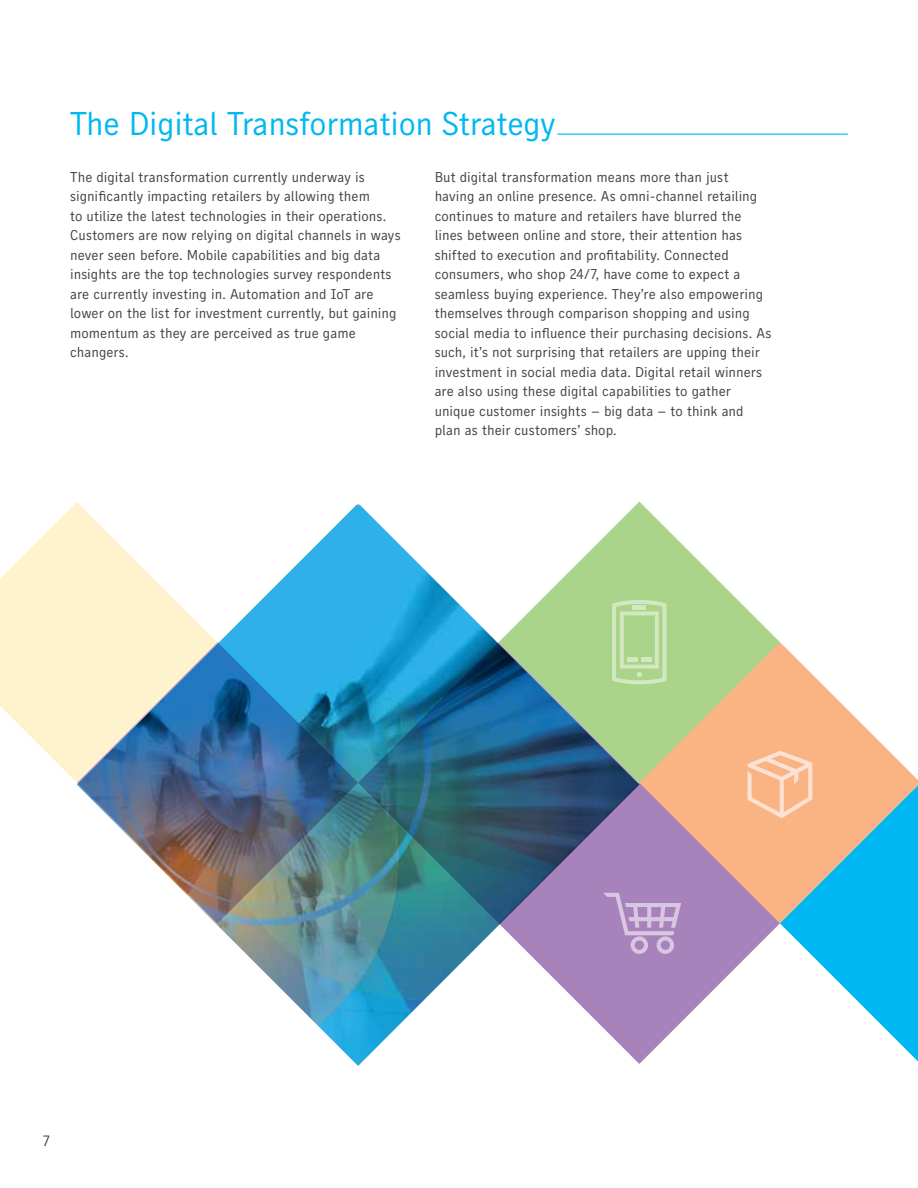
<style>
.page{position:relative;width:918px;height:1188px;background:#fff}
.page>*{position:absolute;margin:0;border:0;box-sizing:border-box;transform-origin:0 0}
.t1{font:33px "Skopex Gothic";letter-spacing:-.01em;color:#00b7f1}
.t2{font:15px "Skopex Gothic";color:#414042}
.t3{font:14.25px/19.5px "Skopex Gothic";color:#414042}
</style>
<div class="page">
<hr style="left:557px;top:134px;width:291px;height:1px;background:#00b7f1">
<svg style="left:638px;top:502px;width:142px;height:140px"></svg>
<svg style="left:639px;top:923px;width:108px;height:141px;fill:#a782bb"></svg>
<svg style="left:639px;top:642px;width:250px;height:281px;background:#dbbba0"></svg>
<svg style="left:0;top:502px;width:78px;height:281px;fill:#fff3cf"></svg>
<img style="left:77px;top:503px;width:562px;height:563px">
<svg style="left:612px;top:600px;width:55px;height:84px;background:#b9db9f"></svg>
<hr style="left:633px;top:606px;width:13px;height:4px;background:#d3e8c1">
<hr style="left:627px;top:657px;width:11px;height:4px;background:#d3e8c1">
<hr style="left:641px;top:657px;width:10px;height:4px;background:#d3e8c1">
<svg style="left:603px;top:893px;width:78px;height:61px;background:#b696c6"></svg>
<svg style="left:747px;top:751px;width:171px;height:310px"></svg>
<h1 class="t1" style="left:70px;top:103px;width:487px">The Digital Transformation Strategy</h1>
<p class="t3" style="left:70px;top:167px;width:332px">The digital transformation currently underway is significantly impacting retailers by allowing them<br>to utilize the latest technologies in their operations.<br>Customers are now relying on digital channels in ways never seen before. Mobile capabilities and big data insights are the top technologies survey respondents are currently investing in. Automation and IoT are lower on the list for investment currently, but gaining momentum as they are perceived as true game changers.</p>
<p class="t3" style="left:435px;top:167px;width:338px">But digital transformation means more than just having an online presence. As omni-channel retailing continues to mature and retailers have blurred the lines between online and store, their attention has shifted to execution and profitability. Connected consumers, who shop 24/7, have come to expect a seamless buying experience. They’re also empowering themselves through comparison shopping and using social media to influence their purchasing decisions. As such, it’s not surprising that retailers are upping their investment in social media data. Digital retail winners are also using these digital capabilities to gather unique customer insights – big data – to think and plan as their customers’ shop.</p>
<p class="t2" style="left:43px;top:1132px;width:8px">7</p>
</div>
